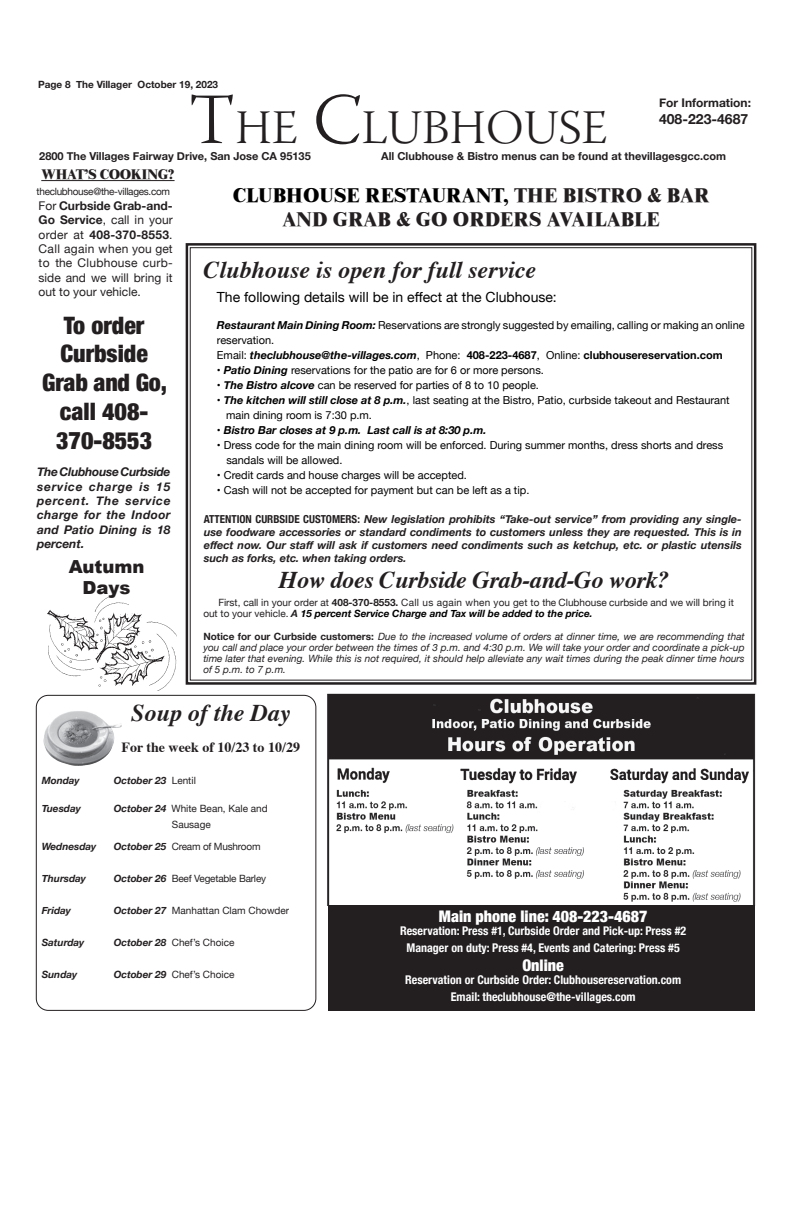
<style>
.page{position:relative;width:792px;height:1224px;background:#fff}
.page>*{position:absolute;margin:0;border:0;box-sizing:border-box;transform-origin:0 0}
.t1{font:48px "Warnock Pro Light Subh";letter-spacing:.01em;color:#231f20}
.t2{font:italic 700 24px "Times";color:#231f20}
.t3{font:900 condensed 24px/28.8px "Helvetica Neue";color:#231f20;text-align:center}
.t4{font:800 20px/24px "Times New Roman";color:#231f20;text-align:center}
.t5{font:900 18px/21.6px "Arial";color:#231f20;text-align:center}
.t6{font:900 condensed 16px "Helvetica Neue";color:#fff}
.t7{font:14px "Helvetica Neue";color:#000}
.t8{font:700 14px "Times";color:#231f20}
.t9{font:800 14px "Times New Roman";letter-spacing:-.03em;color:#231f20}
.t10{font:700 14px "Helvetica Neue";color:#231f20}
.t11{font:700 condensed 12px/16.8px "Helvetica Neue";color:#fff;text-align:center}
.t12{font:12px/14.4px "Helvetica Neue";color:#231f20;text-align:justify}
.t13{font:italic 700 12px/14.4px "Helvetica Neue";letter-spacing:.02em;color:#231f20;text-align:justify}
.t14{font:700 12px "Helvetica Neue";color:#231f20}
.t15{font:11px/15px "Helvetica Neue";color:#000}
.t16{font:italic 700 11px/13.2px "Helvetica Neue";color:#231f20;text-align:justify}
.t17{font:700 11px "Helvetica Neue";color:#231f20}
.t18{font:italic 700 11px "Helvetica Neue";color:#000}
.t19{font:italic 10px/11px "Helvetica Neue";color:#231f20;text-align:justify}
.t20{font:10px/11px "Helvetica Neue";color:#231f20}
.t21{font:italic 700 10px "Helvetica Neue";color:#231f20}
.t22{font:10px "Helvetica Neue";letter-spacing:-.02em;color:#231f20}
.t23{font:700 10px "Helvetica Neue";color:#231f20}
.t24{font:10px "Helvetica Neue";letter-spacing:-.03em;color:#231f20}
.s1{font-size:72px}
.s2{font-weight:700}
.s3{color:#000}
.s4{font-weight:700;font-style:italic}
.s5{font-weight:400;font-style:normal}
.s6{font-style:normal;font-stretch:condensed}
.s7{font-weight:700;font-style:italic;color:#000}
.s8{font-weight:700;font-style:normal}
</style>
<div class="page">
<img style="left:327px;top:693px;width:429px;height:213px">
<div style="left:36px;top:695px;width:280px;height:316px;border:1px solid #231f20;border-radius:12px"></div>
<hr style="left:41px;top:180px;width:134px;height:1px;background:#231f20">
<svg style="left:185px;top:243px;width:572px;height:442px"></svg>
<img style="left:43px;top:711px;width:36px;height:45px">
<img style="left:47px;top:594px;width:129px;height:97px">
<div style="left:328px;top:905px;width:427px;height:106px;background:#231f20"></div>
<p class="t23" style="left:38px;top:76px;width:182px">Page 8 The Villager October 19, 2023</p>
<h1 class="t1" style="left:189px;top:101px;width:420px"><span class="s1">T</span>HE <span class="s1">C</span>LUBHOUSE</h1>
<p class="t17" style="left:39px;top:147px;width:273px">2800 The Villages Fairway Drive, San Jose CA 95135</p>
<p class="t17" style="left:381px;top:147px;width:347px">All Clubhouse &amp; Bistro menus can be found at thevillagesgcc.com</p>
<p class="t14" style="left:659px;top:93px;width:93px">For Information:</p>
<p class="t10" style="left:659px;top:108px;width:91px">408-223-4687</p>
<p class="t9" style="left:41px;top:166px;width:135px">WHAT’S COOKING?</p>
<p class="t24" style="left:37px;top:184px;width:135px">theclubhouse@the-villages.com</p>
<p class="t12" style="left:39px;top:199px;width:136px">For <span class="s2">Curbside Grab-and-Go Service</span>, call in your order at <span class="s2">408-370-8553</span>.<br>Call again when you get to the Clubhouse curb&shy;side and we will bring it out to your vehicle.</p>
<h2 class="t3" style="left:42px;top:309px;width:126px">To order<br>Curbside<br>Grab and Go, call 408-<br>370-8553</h2>
<p class="t13" style="left:37px;top:465px;width:135px">The Clubhouse Curbside service charge is 15 percent. The service charge for the Indoor and Patio Dining is 18 percent.</p>
<h3 class="t5" style="left:69px;top:555px;width:77px">Autumn<br>Days</h3>
<h3 class="t4" style="left:233px;top:184px;width:478px"><span class="s3">CLUBHOUSE RESTAURANT,</span> THE BISTRO &amp; BAR<br>AND GRAB &amp; GO ORDERS AVAILABLE</h3>
<h2 class="t2" style="left:203px;top:248px;width:334px">Clubhouse is open for full service</h2>
<p class="t7" style="left:217px;top:287px;width:341px">The following details will be in effect at the Clubhouse:</p>
<p class="t15" style="left:217px;top:319px;width:529px"><span class="s4">Restaurant Main Dining Room:</span> Reservations are strongly suggested by emailing, calling or making an online reservation.<br>Email: <span class="s4">theclubhouse@the-villages.com</span>, Phone: <span class="s2">408-223-4687</span>, Online: <span class="s2">clubhousereservation.com</span></p>
<p class="t15" style="left:217px;top:364px;width:328px">• <span class="s4">Patio Dining</span> reservations for the patio are for 6 or more persons.</p>
<p class="t15" style="left:217px;top:379px;width:324px">• <span class="s4">The Bistro alcove</span> can be reserved for parties of 8 to 10 people.</p>
<p class="t15" style="left:226px;top:394px;width:505px;text-indent:-9px">• <span class="s4">The kitchen will still close at 8 p.m.</span>, last seating at the Bistro, Patio, curbside takeout and Restaurant main dining room is 7:30 p.m.</p>
<p class="t18" style="left:217px;top:422px;width:271px"><span class="s5">•</span> Bistro Bar closes at 9 p.m. Last call is at 8:30 p.m.</p>
<p class="t15" style="left:226px;top:439px;width:498px;text-indent:-10px">• Dress code for the main dining room will be enforced. During summer months, dress shorts and dress sandals will be allowed.</p>
<p class="t15" style="left:217px;top:469px;width:252px">• Credit cards and house charges will be accepted.</p>
<p class="t15" style="left:217px;top:484px;width:314px">• Cash will not be accepted for payment but can be left as a tip.</p>
<p class="t16" style="left:204px;top:513px;width:540px"><span class="s6">ATTENTION CURBSIDE CUSTOMERS:</span> New legislation prohibits “Take-out service” from providing any single&shy;use foodware accessories or standard condiments to customers unless they are requested. This is in effect now. Our staff will ask if customers need condiments such as ketchup, etc. or plastic utensils such as forks, etc. when taking orders.</p>
<h2 class="t2" style="left:279px;top:558px;width:392px">How does Curbside Grab-and-Go work?</h2>
<p class="t20" style="left:203px;top:598px;width:532px;text-indent:15px">First, call in your order at <span class="s2">408-370-8553.</span> Call us again when you get to the Clubhouse curbside and we will bring it out to your vehicle. <span class="s4">A</span> <span class="s7">15 percent Service Charge and Tax will be added to the price.</span></p>
<p class="t19" style="left:203px;top:632px;width:543px"><span class="s8">Notice for our Curbside customers:</span> Due to the increased volume of orders at dinner time, we are recommending that you call and place your order between the times of 3 p.m. and 4:30 p.m. We will take your order and coordinate a pick-up time later that evening. While this is not required, it should help alleviate any wait times during the peak dinner time hours of 5 p.m. to 7 p.m.</p>
<h2 class="t2" style="left:131px;top:690px;width:161px">Soup of the Day</h2>
<p class="t8" style="left:122px;top:734px;width:180px">For the week of 10/23 to 10/29</p>
<p class="t21" style="left:42px;top:773px;width:40px">Monday</p>
<p class="t21" style="left:114px;top:773px;width:84px">October 23 <span class="s5">Lentil</span></p>
<p class="t21" style="left:42px;top:801px;width:41px">Tuesday</p>
<p class="t20" style="left:114px;top:801px;width:156px;line-height:16px;text-align:center"><span class="s4">October 24</span> White Bean, Kale and<br>Sausage</p>
<p class="t21" style="left:42px;top:839px;width:56px">Wednesday</p>
<p class="t22" style="left:114px;top:840px;width:148px"><span class="s4">October 25</span> Cream of Mushroom</p>
<p class="t21" style="left:42px;top:871px;width:46px">Thursday</p>
<p class="t22" style="left:114px;top:872px;width:154px"><span class="s4">October 26</span> Beef Vegetable Barley</p>
<p class="t21" style="left:42px;top:903px;width:31px">Friday</p>
<p class="t20" style="left:114px;top:906px;width:177px"><span class="s4">October 27</span> Manhattan Clam Chowder</p>
<p class="t21" style="left:42px;top:935px;width:44px">Saturday</p>
<p class="t20" style="left:114px;top:938px;width:122px"><span class="s4">October 28</span> Chef’s Choice</p>
<p class="t21" style="left:42px;top:967px;width:37px">Sunday</p>
<p class="t20" style="left:114px;top:970px;width:122px"><span class="s4">October 29</span> Chef’s Choice</p>
<h3 class="t6" style="left:439px;top:903px;width:210px">Main phone line: 408-223-4687</h3>
<p class="t11" style="left:400px;top:921px;width:288px">Reservation: Press #1, Curbside Order and Pick-up: Press #2<br>Manager on duty: Press #4, Events and Catering: Press #5</p>
<h3 class="t6" style="left:522px;top:952px;width:43px">Online</h3>
<p class="t11" style="left:405px;top:970px;width:277px">Reservation or Curbside Order: Clubhousereservation.com<br>Email: theclubhouse@the-villages.com</p>
</div>
